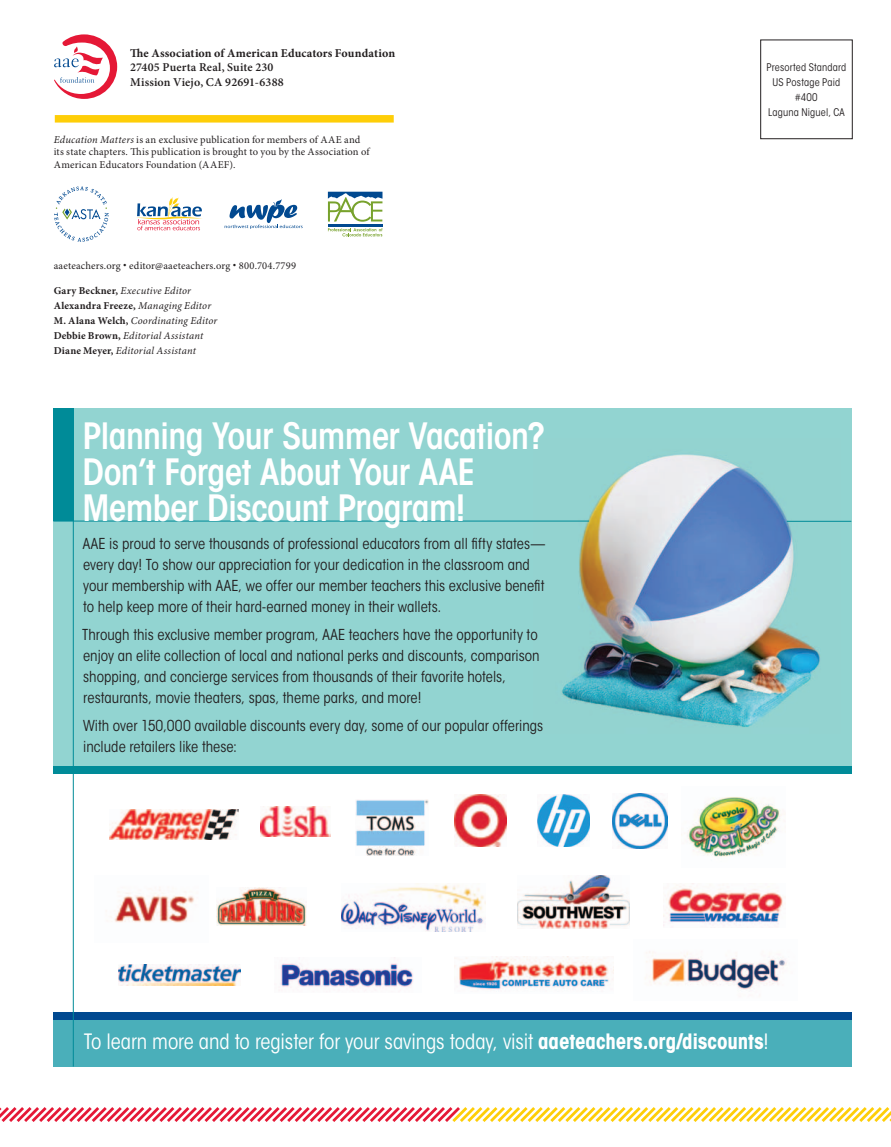
<style>
.page{position:relative;width:891px;height:1147px;background:#fff}
.page>*{position:absolute;margin:0;border:0;box-sizing:border-box;transform-origin:0 0}
.t1{font:600 condensed 36px/36px "ITC Avant Garde Std";letter-spacing:-.02em;color:#fff}
.t2{font:condensed 21px "ITC Avant Garde Std";letter-spacing:-.005em;color:#fff}
.t3{font:condensed 15px/21px "ITC Avant Garde Std";color:#231f20}
.t4{font:600 12px/14.4px "Minion Pro";letter-spacing:.01em;color:#231f20}
.t5{font:700 12px "Minion Pro";letter-spacing:.005em;color:#231f20}
.t6{font:10.5px/12.6px "Minion Pro";letter-spacing:.015em;color:#231f20}
.t7{font:italic 10.5px/15px "Minion Pro";letter-spacing:.02em;color:#231f20}
.t8{font:condensed 10.5px/15px "ITC Avant Garde Std";letter-spacing:.015em;color:#231f20;text-align:center}
.s1{font-style:italic}
.s2{font-weight:700;font-style:normal}
.s3{font-weight:700}
</style>
<div class="page">
<div style="left:53px;top:409px;width:798px;height:365px;background:#92d4d1"></div>
<img style="left:533px;top:454px;width:307px;height:273px">
<img style="left:110px;top:887px;width:84px;height:36px">
<img style="left:455px;top:956px;width:159px;height:34px">
<img style="left:119px;top:964px;width:122px;height:21px">
<img style="left:645px;top:951px;width:142px;height:39px">
<img style="left:280px;top:957px;width:133px;height:31px">
<img style="left:341px;top:884px;width:145px;height:47px">
<img style="left:538px;top:795px;width:52px;height:52px">
<img style="left:612px;top:793px;width:55px;height:55px">
<img style="left:261px;top:806px;width:69px;height:30px">
<img style="left:216px;top:887px;width:91px;height:38px">
<img style="left:454px;top:795px;width:52px;height:52px">
<img style="left:355px;top:799px;width:73px;height:56px">
<img style="left:687px;top:797px;width:98px;height:60px">
<img style="left:109px;top:809px;width:129px;height:30px">
<img style="left:517px;top:875px;width:112px;height:54px">
<img style="left:663px;top:885px;width:122px;height:41px">
<hr style="left:53px;top:521px;width:536px;height:1px;background:#008b98">
<hr style="left:787px;top:521px;width:64px;height:1px;background:#008b98">
<div style="left:53px;top:409px;width:21px;height:112px;background:#008b98"></div>
<div style="left:760px;top:40px;width:92px;height:99px;border:1px solid #231f20"></div>
<svg style="left:54px;top:34px;width:63px;height:65px"></svg>
<div style="left:55px;top:115px;width:339px;height:8px;background:#fece08"></div>
<svg style="left:54px;top:186px;width:55px;height:56px"></svg>
<svg style="left:136px;top:197px;width:66px;height:33px"></svg>
<svg style="left:225px;top:199px;width:78px;height:30px"></svg>
<svg style="left:328px;top:228px;width:54px;height:8px"></svg>
<hr style="left:328px;top:224px;width:54px;height:2px;background:#014990">
<svg style="left:328px;top:192px;width:54px;height:30px"></svg>
<div style="left:53px;top:1012px;width:798px;height:55px;background:#4aafba"></div>
<div style="left:53px;top:1012px;width:798px;height:7px;background:#014990"></div>
<div style="left:53px;top:766px;width:798px;height:8px;background:#008b98"></div>
<hr style="left:73px;top:409px;width:1px;height:657px;background:#008b98">
<svg style="left:0;top:1107px;width:891px;height:15px"></svg>
<p class="t5" style="left:130px;top:48px;width:267px">The Association of American Educators Foundation</p>
<p class="t4" style="left:130px;top:60px;width:155px">27405 Puerta Real, Suite 230<br>Mission Viejo, CA 92691-6388</p>
<p class="t6" style="left:54px;top:134px;width:317px"><span class="s1">Education Matters</span> is an exclusive publication for members of AAE and its state chapters. This publication is brought to you by the Association of<br>American Educators Foundation (AAEF).</p>
<p class="t6" style="left:54px;top:260px;width:244px">aaeteachers.org editor@aaeteachers.org 800.704.7799</p>
<p class="t7" style="left:54px;top:284px;width:165px"><span class="s2">Gary Beckner,</span> Executive Editor <span class="s2">Alexandra Freeze,</span> Managing Editor <span class="s2">M. Alana Welch,</span> Coordinating Editor <span class="s2">Debbie Brown,</span> Editorial Assistant <span class="s2">Diane Meyer,</span> Editorial Assistant</p>
<h1 class="t1" style="left:82px;top:421px;width:464px">Planning Your Summer Vacation?<br>Don’t Forget About Your AAE<br>Member Discount Program!</h1>
<p class="t3" style="left:83px;top:535px;width:464px">AAE is proud to serve thousands of professional educators from all fifty states— every day! To show our appreciation for your dedication in the classroom and your membership with AAE, we offer our member teachers this exclusive benefit to help keep more of their hard-earned money in their wallets.</p>
<p class="t3" style="left:82px;top:625px;width:459px">Through this exclusive member program, AAE teachers have the opportunity to enjoy an elite collection of local and national perks and discounts, comparison shopping, and concierge services from thousands of their favorite hotels, restaurants, movie theaters, spas, theme parks, and more!</p>
<p class="t3" style="left:83px;top:716px;width:462px">With over 150,000 available discounts every day, some of our popular offerings include retailers like these:</p>
<p class="t8" style="left:767px;top:60px;width:81px">Presorted Standard<br>US Postage Paid #400<br>Laguna Niguel, CA</p>
<h2 class="t2" style="left:84px;top:1034px;width:687px">To learn more and to register for your savings today, visit <span class="s3">aaeteachers.org/discounts</span>!</h2>
</div>
